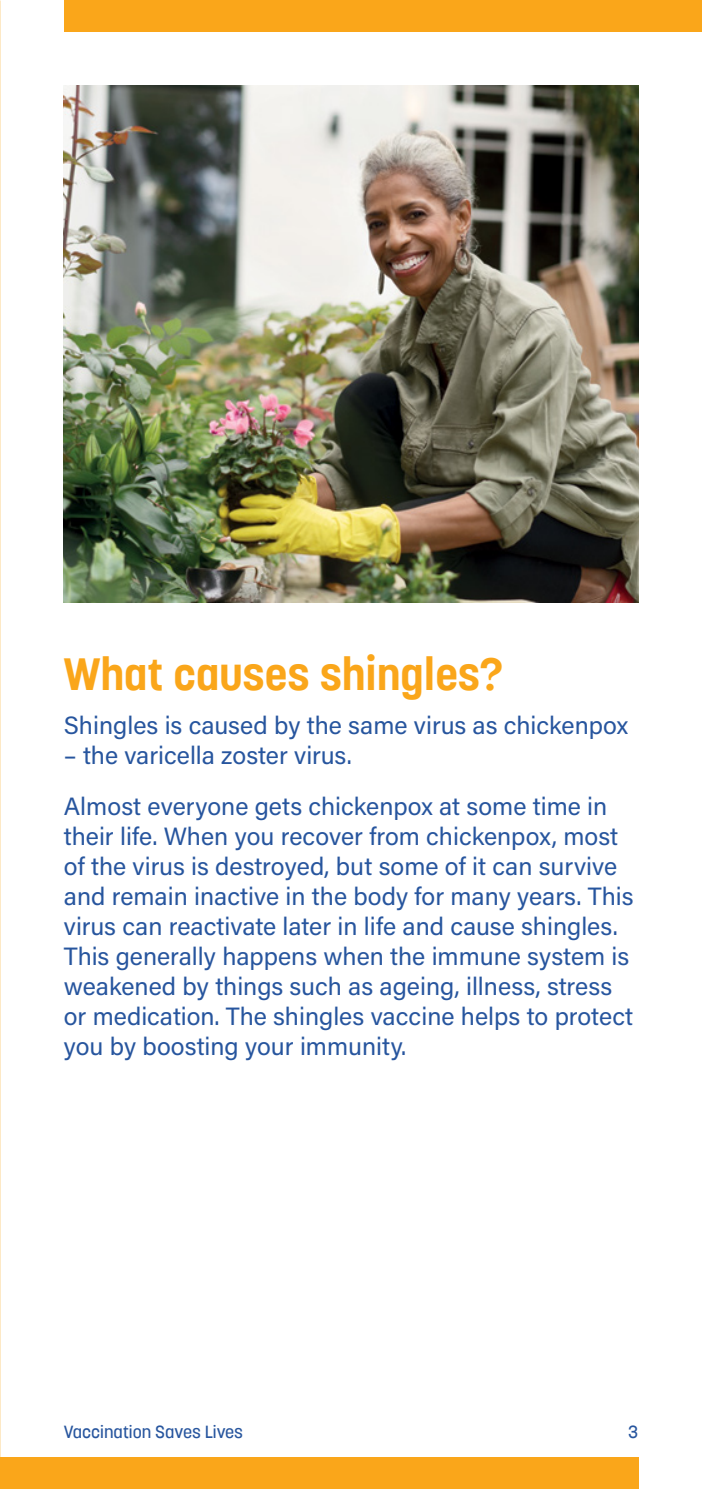
<style>
.page{position:relative;width:702px;height:1489px;background:#fff}
.page>*{position:absolute;margin:0;border:0;box-sizing:border-box;transform-origin:0 0}
.t1{font:700 45px "Korolev W01";color:#faa61a}
.t2{font:25px/30px "Acumin Pro";color:#27559e}
.t3{font:500 17.5px "Korolev W01";color:#27559e}
</style>
<div class="page">
<img style="left:64px;top:85px;width:574px;height:517px">
<div style="left:64px;top:0;width:638px;height:32px;background:#faa61a"></div>
<div style="left:0;top:1456px;width:638px;height:32px;background:#faa61a"></div>
<h1 class="t1" style="left:64px;top:646px;width:440px">What causes shingles?</h1>
<p class="t2" style="left:64px;top:709px;width:566px">Shingles is caused by the same virus as chickenpox</p>
<p class="t2" style="left:64px;top:728px;width:545px;line-height:51.2px">– the varicella zoster virus.<br>Almost everyone gets chickenpox at some time in</p>
<p class="t2" style="left:64px;top:820px;width:571px">their life. When you recover from chickenpox, most of the virus is destroyed, but some of it can survive and remain inactive in the body for many years. This virus can reactivate later in life and cause shingles.<br>This generally happens when the immune system is weakened by things such as ageing, illness, stress or medication. The shingles vaccine helps to protect you by boosting your immunity.</p>
<p class="t3" style="left:64px;top:1421px;width:181px">Vaccination Saves Lives</p>
<p class="t3" style="left:628px;top:1421px;width:11px">3</p>
</div>
